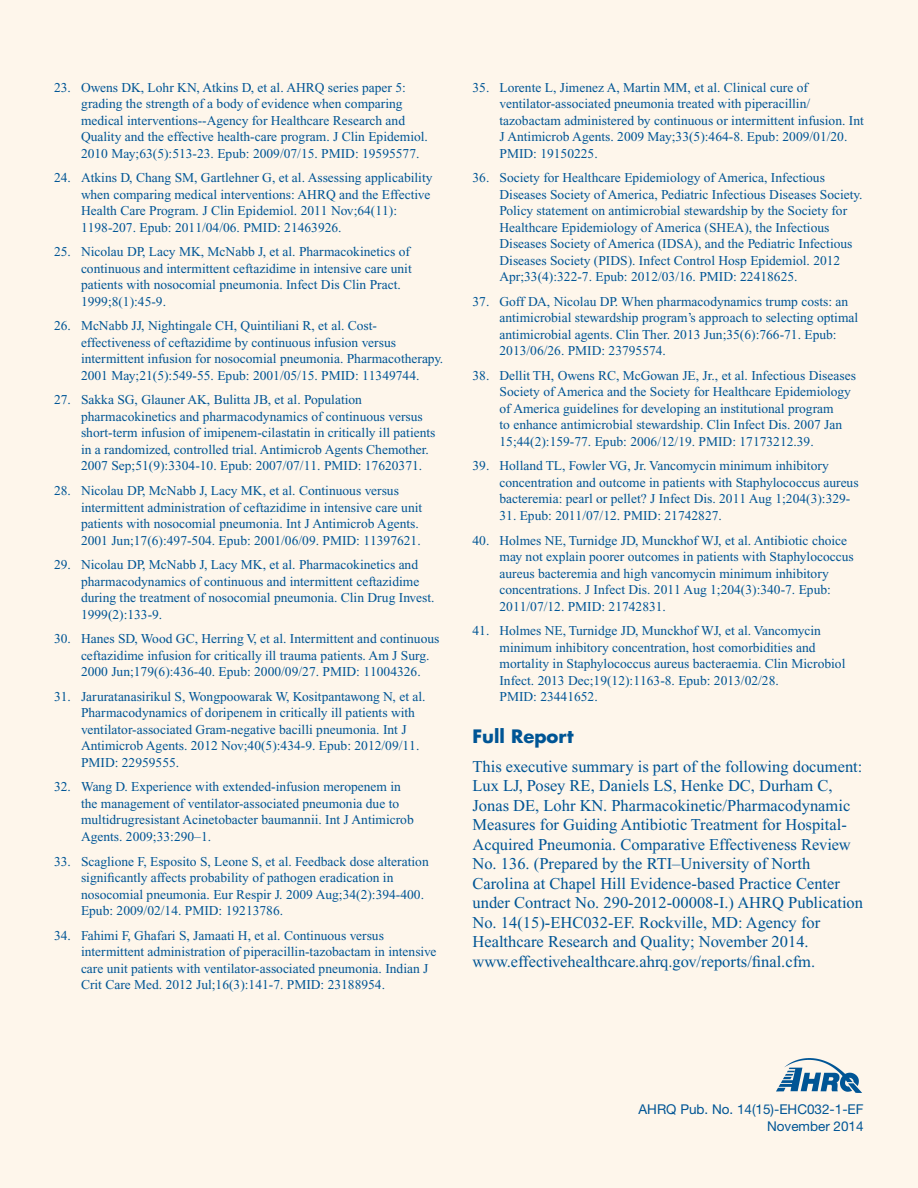
<style>
.page{position:relative;width:918px;height:1188px;background:#fff}
.page>*{position:absolute;margin:0;border:0;box-sizing:border-box;transform-origin:0 0}
.Head_Level_1{font:700 18px "Futura";color:#005595}
.Text{font:16.5px/19.5px "Times New Roman";color:#005595}
.Reference{font:13.5px/16.5px "Times New Roman";color:#005595}
.Text-2{font:13.5px/16.5px "Helvetica Neue";color:#005595;text-align:right}
</style>
<div class="page">
<div style="left:0;top:0;width:917px;height:1188px;background:#fef6eb"></div>
<img style="left:776px;top:1058px;width:86px;height:35px">
<p class="Reference" style="left:81px;top:79px;width:348px;text-indent:-27px">23. Owens DK, Lohr KN, Atkins D, et al. AHRQ series paper 5: grading the strength of a body of evidence when comparing medical interventions--Agency for Healthcare Research and Quality and the effective health-care program. J Clin Epidemiol.<br>2010 May;63(5):513-23. Epub: 2009/07/15. PMID: 19595577.</p>
<p class="Reference" style="left:81px;top:169px;width:353px;text-indent:-27px">24. Atkins D, Chang SM, Gartlehner G, et al. Assessing applicability when comparing medical interventions: AHRQ and the Effective Health Care Program. J Clin Epidemiol. 2011 Nov;64(11):<br>1198-207. Epub: 2011/04/06. PMID: 21463926.</p>
<p class="Reference" style="left:81px;top:244px;width:332px;text-indent:-27px">25. Nicolau DP, Lacy MK, McNabb J, et al. Pharmacokinetics of continuous and intermittent ceftazidime in intensive care unit patients with nosocomial pneumonia. Infect Dis Clin Pract.<br>1999;8(1):45-9.</p>
<p class="Reference" style="left:81px;top:318px;width:364px;text-indent:-27px">26. McNabb JJ, Nightingale CH, Quintiliani R, et al. Cost&shy;effectiveness of ceftazidime by continuous infusion versus intermittent infusion for nosocomial pneumonia. Pharmacotherapy.<br>2001 May;21(5):549-55. Epub: 2001/05/15. PMID: 11349744.</p>
<p class="Reference" style="left:81px;top:392px;width:356px;text-indent:-27px">27. Sakka SG, Glauner AK, Bulitta JB, et al. Population pharmacokinetics and pharmacodynamics of continuous versus short-term infusion of imipenem-cilastatin in critically ill patients in a randomized, controlled trial. Antimicrob Agents Chemother.<br>2007 Sep;51(9):3304-10. Epub: 2007/07/11. PMID: 17620371.</p>
<p class="Reference" style="left:81px;top:482px;width:343px;text-indent:-27px">28. Nicolau DP, McNabb J, Lacy MK, et al. Continuous versus intermittent administration of ceftazidime in intensive care unit patients with nosocomial pneumonia. Int J Antimicrob Agents.<br>2001 Jun;17(6):497-504. Epub: 2001/06/09. PMID: 11397621.</p>
<p class="Reference" style="left:81px;top:556px;width:355px;text-indent:-27px">29. Nicolau DP, McNabb J, Lacy MK, et al. Pharmacokinetics and pharmacodynamics of continuous and intermittent ceftazidime during the treatment of nosocomial pneumonia. Clin Drug Invest.<br>1999(2):133-9.</p>
<p class="Reference" style="left:81px;top:631px;width:360px;text-indent:-27px">30. Hanes SD, Wood GC, Herring V, et al. Intermittent and continuous ceftazidime infusion for critically ill trauma patients. Am J Surg.<br>2000 Jun;179(6):436-40. Epub: 2000/09/27. PMID: 11004326.</p>
<p class="Reference" style="left:81px;top:688px;width:346px;text-indent:-27px">31. Jaruratanasirikul S, Wongpoowarak W, Kositpantawong N, et al.<br>Pharmacodynamics of doripenem in critically ill patients with ventilator-associated Gram-negative bacilli pneumonia. Int J Antimicrob Agents. 2012 Nov;40(5):434-9. Epub: 2012/09/11.<br>PMID: 22959555.</p>
<p class="Reference" style="left:81px;top:779px;width:334px;text-indent:-27px">32. Wang D. Experience with extended-infusion meropenem in the management of ventilator-associated pneumonia due to multidrugresistant Acinetobacter baumannii. Int J Antimicrob Agents. 2009;33:290–1.</p>
<p class="Reference" style="left:81px;top:853px;width:349px;text-indent:-27px">33. Scaglione F, Esposito S, Leone S, et al. Feedback dose alteration significantly affects probability of pathogen eradication in nosocomial pneumonia. Eur Respir J. 2009 Aug;34(2):394-400.<br>Epub: 2009/02/14. PMID: 19213786.</p>
<p class="Reference" style="left:81px;top:927px;width:357px;text-indent:-27px">34. Fahimi F, Ghafari S, Jamaati H, et al. Continuous versus intermittent administration of piperacillin-tazobactam in intensive care unit patients with ventilator-associated pneumonia. Indian J Crit Care Med. 2012 Jul;16(3):141-7. PMID: 23188954.</p>
<p class="Reference" style="left:500px;top:79px;width:366px;text-indent:-27px">35. Lorente L, Jimenez A, Martin MM, et al. Clinical cure of ventilator-associated pneumonia treated with piperacillin/ tazobactam administered by continuous or intermittent infusion. Int J Antimicrob Agents. 2009 May;33(5):464-8. Epub: 2009/01/20.<br>PMID: 19150225.</p>
<p class="Reference" style="left:500px;top:169px;width:365px;text-indent:-27px">36. Society for Healthcare Epidemiology of America, Infectious Diseases Society of America, Pediatric Infectious Diseases Society.<br>Policy statement on antimicrobial stewardship by the Society for Healthcare Epidemiology of America (SHEA), the Infectious Diseases Society of America (IDSA), and the Pediatric Infectious Diseases Society (PIDS). Infect Control Hosp Epidemiol. 2012<br>Apr;33(4):322-7. Epub: 2012/03/16. PMID: 22418625.</p>
<p class="Reference" style="left:500px;top:293px;width:360px;text-indent:-27px">37. Goff DA, Nicolau DP. When pharmacodynamics trump costs: an antimicrobial stewardship program’s approach to selecting optimal antimicrobial agents. Clin Ther. 2013 Jun;35(6):766-71. Epub:<br>2013/06/26. PMID: 23795574.</p>
<p class="Reference" style="left:500px;top:367px;width:358px;text-indent:-27px">38. Dellit TH, Owens RC, McGowan JE, Jr., et al. Infectious Diseases Society of America and the Society for Healthcare Epidemiology of America guidelines for developing an institutional program<br>to enhance antimicrobial stewardship. Clin Infect Dis. 2007 Jan 15;44(2):159-77. Epub: 2006/12/19. PMID: 17173212.39.</p>
<p class="Reference" style="left:500px;top:458px;width:361px;text-indent:-27px">39. Holland TL, Fowler VG, Jr. Vancomycin minimum inhibitory concentration and outcome in patients with Staphylococcus aureus bacteremia: pearl or pellet? J Infect Dis. 2011 Aug 1;204(3):329-</p>
<p class="Reference" style="left:500px;top:507px;width:224px">31. Epub: 2011/07/12. PMID: 21742827.</p>
<p class="Reference" style="left:500px;top:532px;width:356px;text-indent:-27px">40. Holmes NE, Turnidge JD, Munckhof WJ, et al. Antibiotic choice may not explain poorer outcomes in patients with Staphylococcus aureus bacteremia and high vancomycin minimum inhibitory concentrations. J Infect Dis. 2011 Aug 1;204(3):340-7. Epub:<br>2011/07/12. PMID: 21742831.</p>
<p class="Reference" style="left:500px;top:622px;width:347px;text-indent:-27px">41. Holmes NE, Turnidge JD, Munckhof WJ, et al. Vancomycin minimum inhibitory concentration, host comorbidities and mortality in Staphylococcus aureus bacteraemia. Clin Microbiol Infect. 2013 Dec;19(12):1163-8. Epub: 2013/02/28.<br>PMID: 23441652.</p>
<p class="Head_Level_1" style="left:472px;top:724px;width:103px">Full Report</p>
<p class="Text" style="left:472px;top:756px;width:392px">This executive summary is part of the following document:<br>Lux LJ, Posey RE, Daniels LS, Henke DC, Durham C, Jonas DE, Lohr KN. Pharmacokinetic/Pharmacodynamic Measures for Guiding Antibiotic Treatment for Hospital-Acquired Pneumonia. Comparative Effectiveness Review No. 136. (Prepared by the RTI–University of North Carolina at Chapel Hill Evidence-based Practice Center under Contract No. 290-2012-00008-I.) AHRQ Publication No. 14(15)-EHC032-EF. Rockville, MD: Agency for Healthcare Research and Quality; November 2014. www.effectivehealthcare.ahrq.gov/reports/final.cfm.</p>
<p class="Text-2" style="left:639px;top:1101px;width:227px">AHRQ Pub. No. 14(15)-EHC032-1-EF<br>November 2014</p>
</div>
